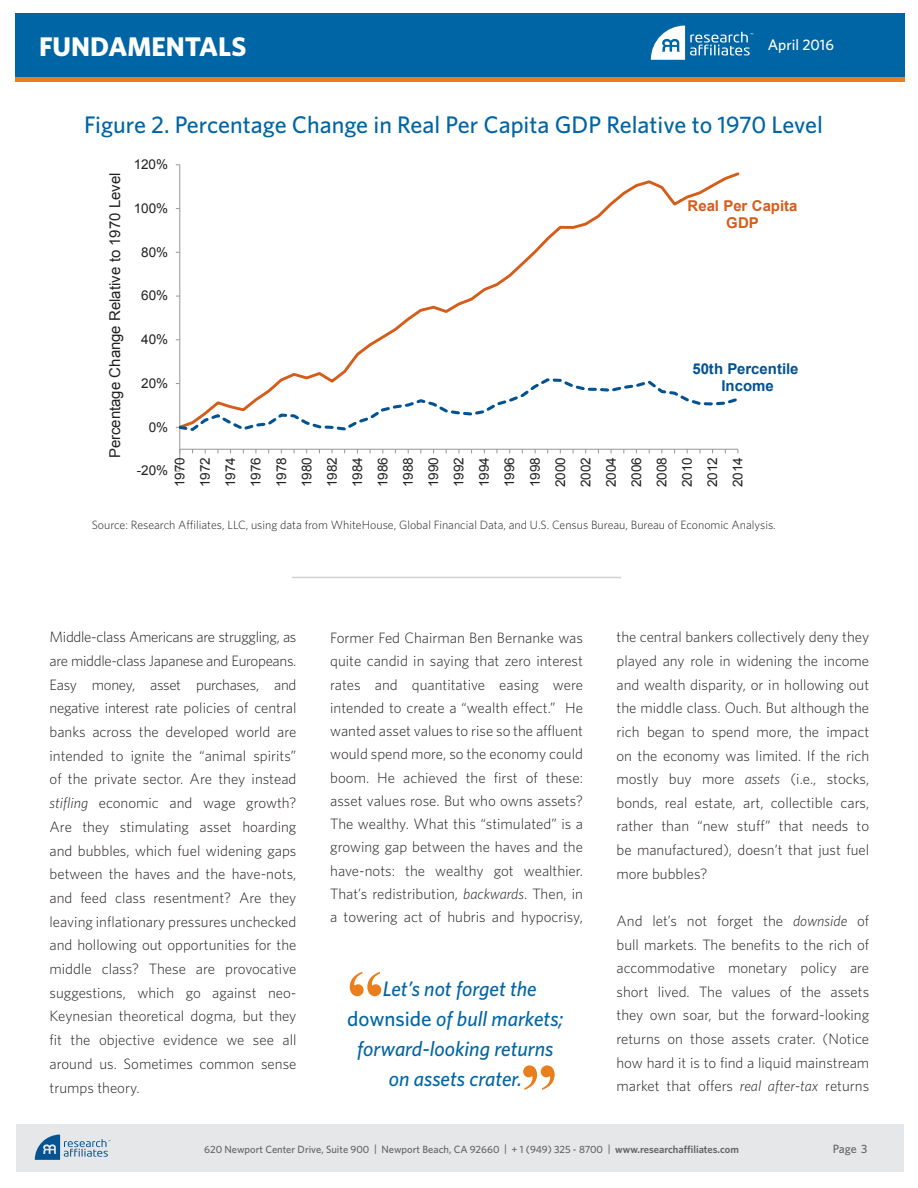
<style>
.page{position:relative;width:918px;height:1188px;background:#fff}
.page>*{position:absolute;margin:0;border:0;box-sizing:border-box;transform-origin:0 0}
.t1{font:700 75px "Times New Roman";color:#ea7e1d}
.t2{font:700 27px "Whitney";color:#fff}
.t3{font:500 24px "Whitney";color:#0065a4}
.t4{font:italic 500 21px/30px "Whitney";color:#0065a4;text-align:center}
.t5{font:500 15.15px "Whitney";color:#fff}
.t6{font:300 15px/23.7px "Whitney";color:#231f20;text-align:justify}
.t7{font:15px "Arial";color:#212121}
.t8{font:700 15px/17.2px "Arial";color:#005293;text-align:center}
.t9{font:700 15px/17.2px "Arial";color:#d55c19;text-align:center}
.t10{font:13.5px/25.3px "Arial";letter-spacing:.005em;color:#212121;text-align:justify}
.t11{font:300 12px "Whitney";color:#231f20}
.t12{font:500 12px "Whitney";color:#636366}
.t13{font:500 10.5px "Whitney";color:#636366}
.s1{font-style:italic}
.s2{font-style:normal}
.s3{font-weight:600}
</style>
<div class="page">
<div style="left:16px;top:14px;width:889px;height:63px;background:#0065a4"></div>
<div style="left:16px;top:77px;width:889px;height:5px;background:#ea7e1d"></div>
<svg style="left:651px;top:26px;width:102px;height:34px"></svg>
<div style="left:16px;top:1124px;width:888px;height:48px;background:#e6e7e9"></div>
<svg style="left:35px;top:1135px;width:75px;height:25px"></svg>
<hr style="left:179px;top:165px;width:1px;height:306px;background:#979797">
<hr style="left:180px;top:449px;width:558px;height:1px;background:#979797">
<svg style="left:180px;top:170px;width:559px;height:207px"></svg>
<svg style="left:176px;top:377px;width:561px;height:56px"></svg>
<hr style="left:292px;top:577px;width:329px;height:1px;background:#d1d2d4">
<h2 class="t2" style="left:39px;top:28px;width:209px">FUNDAMENTALS</h2>
<p class="t5" style="left:768px;top:35px;width:68px">April 2016</p>
<p class="t3" style="left:84px;top:108px;width:740px">Figure 2. Percentage Change in Real Per Capita GDP Relative to 1970 Level</p>
<p class="t7" style="left:105px;top:458px;width:287px;rotate:-90deg">Percentage Change Relative to 1970 Level</p>
<p class="t10" style="left:134px;top:152px;width:36px">120%</p>
<p class="t10" style="left:134px;top:196px;width:36px">100%</p>
<p class="t10" style="left:141px;top:239px;width:28px">80%</p>
<p class="t10" style="left:141px;top:283px;width:28px">60%</p>
<p class="t10" style="left:141px;top:327px;width:28px">40%</p>
<p class="t10" style="left:141px;top:371px;width:28px">20%</p>
<p class="t10" style="left:149px;top:414px;width:21px">0%</p>
<p class="t9" style="left:688px;top:197px;width:111px">Real Per Capita<br>GDP</p>
<p class="t8" style="left:692px;top:361px;width:108px">50th Percentile<br>Income</p>
<p class="t10" style="left:167px;top:487px;width:32px;rotate:-90deg">1970<br>1972<br>1974<br>1976<br>1978<br>1980<br>1982<br>1984<br>1986<br>1988<br>1990<br>1992<br>1994<br>1996<br>1998<br>2000<br>2002<br>2004<br>2006<br>2008<br>2010<br>2012<br>2014</p>
<p class="t10" style="left:137px;top:458px;width:33px">-20%</p>
<p class="t11" style="left:92px;top:516px;width:686px">Source: Research Affiliates, LLC, using data from WhiteHouse, Global Financial Data, and U.S. Census Bureau, Bureau of Economic Analysis.</p>
<p class="t6" style="left:50px;top:625px;width:248px">Middle-class Americans are struggling, as are middle-class Japanese and Europeans.<br>Easy money, asset purchases, and negative interest rate policies of central banks across the developed world are intended to ignite the “animal spirits” of the private sector. Are they instead <span class="s1">stifling</span> economic and wage growth?<br>Are they stimulating asset hoarding and bubbles, which fuel widening gaps between the haves and the have-nots, and feed class resentment? Are they leaving inflationary pressures unchecked and hollowing out opportunities for the middle class? These are provocative suggestions, which go against neo-Keynesian theoretical dogma, but they fit the objective evidence we see all around us. Sometimes common sense trumps theory.</p>
<p class="t6" style="left:330px;top:626px;width:254px;line-height:23.2px">Former Fed Chairman Ben Bernanke was quite candid in saying that zero interest rates and quantitative easing were intended to create a “wealth effect.” He wanted asset values to rise so the affluent would spend more, so the economy could boom. He achieved the first of these: asset values rose. But who owns assets?<br>The wealthy. What this “stimulated” is a growing gap between the haves and the have-nots: the wealthy got wealthier.<br>That’s redistribution, <span class="s1">backwards</span>. Then, in a towering act of hubris and hypocrisy,</p>
<p class="t6" style="left:616px;top:625px;width:254px">the central bankers collectively deny they played any role in widening the income and wealth disparity, or in hollowing out the middle class. Ouch. But although the rich began to spend more, the impact on the economy was limited. If the rich mostly buy more <span class="s1">assets</span> (i.e., stocks, bonds, real estate, art, collectible cars, rather than “new stuff” that needs to be manufactured), doesn’t that just fuel more bubbles?</p>
<p class="t6" style="left:616px;top:908px;width:254px">And let’s not forget the <span class="s1">downside</span> of bull markets. The benefits to the rich of accommodative monetary policy are short lived. The values of the assets they own soar, but the forward-looking returns on those assets crater. (Notice how hard it is to find a liquid mainstream market that offers <span class="s1">real after-tax</span> returns</p>
<p class="t1" style="left:347px;top:946px;width:39px">“</p>
<p class="t4" style="left:347px;top:973px;width:218px">Let’s not forget the <span class="s2">downside</span> of bull markets; forward-looking returns on assets crater.</p>
<p class="t1" style="left:558px;top:1116px;width:39px;rotate:-180deg">“</p>
<p class="t13" style="left:204px;top:1142px;width:536px">620 Newport Center Drive, Suite 900 | Newport Beach, CA 92660 | + 1 (949) 325 - 8700 | <span class="s3">www.researchaffiliates.com</span></p>
<p class="t12" style="left:833px;top:1141px;width:36px">Page 3</p>
</div>
